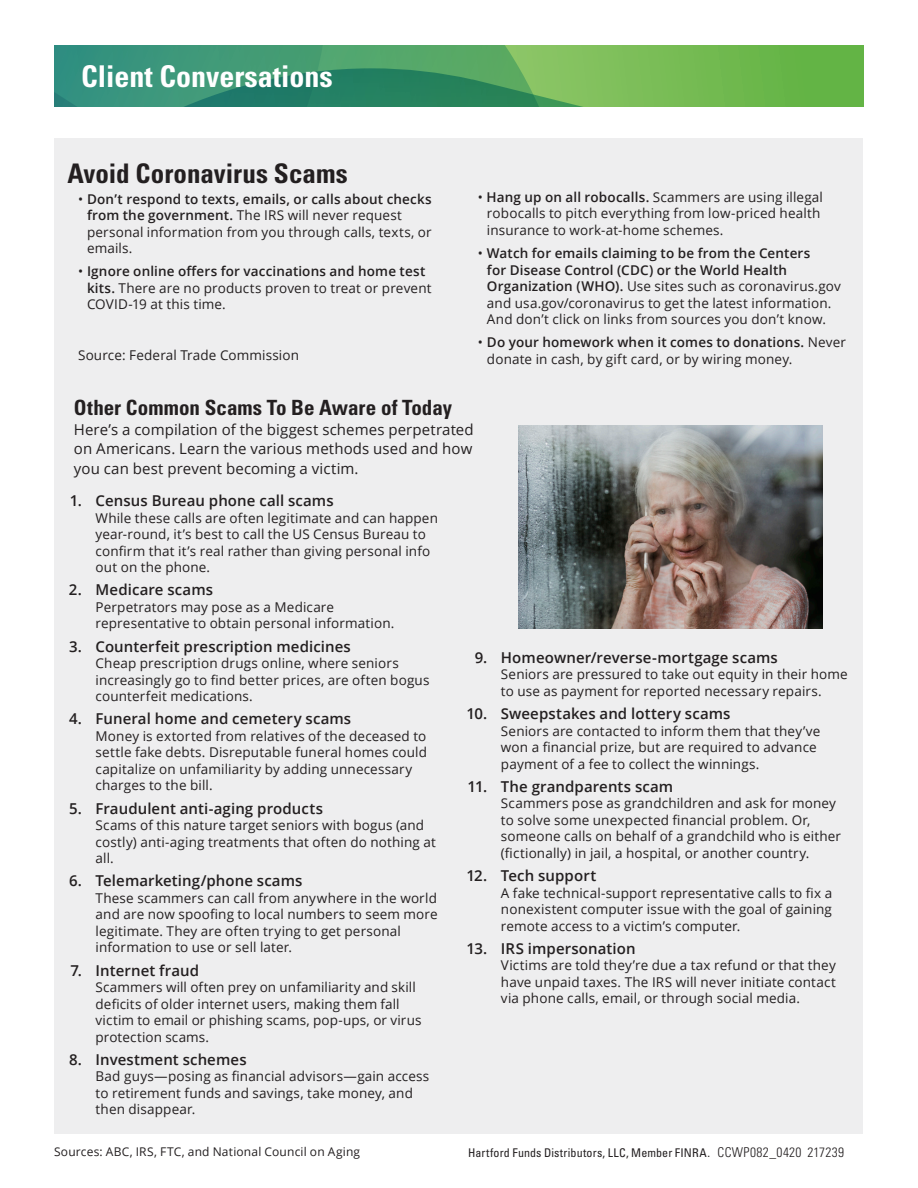
<style>
.page{position:relative;width:918px;height:1188px;background:#fff}
.page>*{position:absolute;margin:0;border:0;box-sizing:border-box;transform-origin:0 0}
.t1{font:700 condensed 30px "Univers";color:#fff}
.Subhead_1_Black_Pub{font:700 condensed 27px "Univers";color:#231f20}
.Body_copy{font:700 condensed 21px "Univers";color:#231f20}
.Scams_1{font:600 15px "Open Sans";letter-spacing:.005em;color:#231f20}
.Body_copy-2{font:15px/19.5px "Open Sans";letter-spacing:.005em;color:#231f20;text-align:justify}
.Scams_2{font:13.5px/16.5px "Open Sans";letter-spacing:.01em;color:#231f20}
.Body_copy-3{font:condensed 12px "Univers";letter-spacing:.01em;color:#231f20}
.Footnote{font:12px "Open Sans";letter-spacing:.015em;color:#231f20}
.s1{font-weight:600}
.s2{font-family:"Univers LT Std";font-weight:300;font-size:13.5px}
</style>
<div class="page">
<svg style="left:54px;top:45px;width:810px;height:62px"></svg>
<div style="left:54px;top:138px;width:809px;height:996px;background:#eeeeef"></div>
<img style="left:518px;top:426px;width:304px;height:202px">
<p class="t1" style="left:81px;top:58px;width:253px">Client Conversations</p>
<p class="Subhead_1_Black_Pub" style="left:68px;top:157px;width:282px">Avoid Coronavirus Scams</p>
<p class="Scams_2" style="left:87px;top:190px;width:346px;text-indent:-9px">• <span class="s1">Don’t respond to texts, emails, or calls about checks from the government.</span> The IRS will never request personal information from you through calls, texts, or emails.</p>
<p class="Scams_2" style="left:87px;top:263px;width:346px;text-indent:-9px">• <span class="s1">Ignore online offers for vaccinations and home test kits.</span> There are no products proven to treat or prevent<br>COVID-19 at this time.</p>
<p class="Scams_2" style="left:78px;top:346px;width:223px">Source: Federal Trade Commission</p>
<p class="Scams_2" style="left:487px;top:188px;width:337px;text-indent:-9px">• <span class="s1">Hang up on all robocalls.</span> Scammers are using illegal robocalls to pitch everything from low-priced health insurance to work-at-home schemes.</p>
<p class="Scams_2" style="left:487px;top:245px;width:355px;text-indent:-9px">• <span class="s1">Watch for emails claiming to be from the Centers<br>for Disease Control (CDC) or the World Health Organization (WHO).</span> Use sites such as coronavirus.gov and usa.gov/coronavirus to get the latest information.<br>And don’t click on links from sources you don’t know.</p>
<p class="Scams_2" style="left:487px;top:334px;width:361px;text-indent:-9px">• <span class="s1">Do your homework when it comes to donations.</span> Never donate in cash, by gift card, or by wiring money.</p>
<p class="Body_copy" style="left:74px;top:395px;width:380px">Other Common Scams To Be Aware of Today</p>
<p class="Body_copy-2" style="left:74px;top:419px;width:401px">Here’s a compilation of the biggest schemes perpetrated on Americans. Learn the various methods used and how you can best prevent becoming a victim.</p>
<p class="Scams_1" style="left:70px;top:490px;width:265px">1. Census Bureau phone call scams</p>
<p class="Scams_2" style="left:96px;top:509px;width:344px">While these calls are often legitimate and can happen year-round, it’s best to call the US Census Bureau to confirm that it’s real rather than giving personal info out on the phone.</p>
<p class="Scams_1" style="left:69px;top:580px;width:146px">2. Medicare scams</p>
<p class="Scams_2" style="left:96px;top:598px;width:300px">Perpetrators may pose as a Medicare representative to obtain personal information.</p>
<p class="Scams_1" style="left:69px;top:636px;width:283px">3. Counterfeit prescription medicines</p>
<p class="Scams_2" style="left:96px;top:655px;width:335px">Cheap prescription drugs online, where seniors increasingly go to find better prices, are often bogus counterfeit medications.</p>
<p class="Scams_1" style="left:69px;top:709px;width:284px">4. Funeral home and cemetery scams</p>
<p class="Scams_2" style="left:96px;top:727px;width:333px">Money is extorted from relatives of the deceased to settle fake debts. Disreputable funeral homes could capitalize on unfamiliarity by adding unnecessary charges to the bill.</p>
<p class="Scams_1" style="left:69px;top:798px;width:255px">5. Fraudulent anti-aging products</p>
<p class="Scams_2" style="left:96px;top:817px;width:342px">Scams of this nature target seniors with bogus (and costly) anti-aging treatments that often do nothing at all.</p>
<p class="Scams_1" style="left:69px;top:871px;width:235px">6. Telemarketing/phone scams</p>
<p class="Scams_2" style="left:96px;top:889px;width:344px">These scammers can call from anywhere in the world and are now spoofing to local numbers to seem more legitimate. They are often trying to get personal information to use or sell later.</p>
<p class="Scams_1" style="left:71px;top:960px;width:130px">7. Internet fraud</p>
<p class="Scams_2" style="left:96px;top:979px;width:327px">Scammers will often prey on unfamiliarity and skill deficits of older internet users, making them fall victim to email or phishing scams, pop-ups, or virus protection scams.</p>
<p class="Scams_1" style="left:69px;top:1049px;width:179px">8. Investment schemes</p>
<p class="Scams_2" style="left:96px;top:1068px;width:335px">Bad guys—posing as financial advisors—gain access to retirement funds and savings, take money, and then disappear.</p>
<p class="Scams_1" style="left:475px;top:647px;width:305px">9. Homeowner/reverse-mortgage scams</p>
<p class="Scams_2" style="left:501px;top:666px;width:348px">Seniors are pressured to take out equity in their home to use as payment for reported necessary repairs.</p>
<p class="Scams_1" style="left:466px;top:703px;width:266px">10. Sweepstakes and lottery scams</p>
<p class="Scams_2" style="left:501px;top:722px;width:321px">Seniors are contacted to inform them that they’ve won a financial prize, but are required to advance payment of a fee to collect the winnings.</p>
<p class="Scams_1" style="left:468px;top:776px;width:207px">11. The grandparents scam</p>
<p class="Scams_2" style="left:501px;top:795px;width:342px">Scammers pose as grandchildren and ask for money to solve some unexpected financial problem. Or, someone calls on behalf of a grandchild who is either (fictionally) in jail, a hospital, or another country.</p>
<p class="Scams_1" style="left:466px;top:865px;width:131px">12. Tech support</p>
<p class="Scams_2" style="left:501px;top:884px;width:333px;text-align:justify">A fake technical-support representative calls to fix a nonexistent computer issue with the goal of gaining remote access to a victim’s computer.</p>
<p class="Scams_1" style="left:466px;top:938px;width:171px">13. IRS impersonation</p>
<p class="Scams_2" style="left:501px;top:957px;width:336px;text-align:justify">Victims are told they’re due a tax refund or that they have unpaid taxes. The IRS will never initiate contact via phone calls, email, or through social media.</p>
<p class="Footnote" style="left:54px;top:1143px;width:308px">Sources: ABC, IRS, FTC, and National Council on Aging</p>
<p class="Body_copy-3" style="left:468px;top:1145px;width:378px">Hartford Funds Distributors, LLC, Member FINRA. <span class="s2">CCWP082_0420 217239</span></p>
</div>
